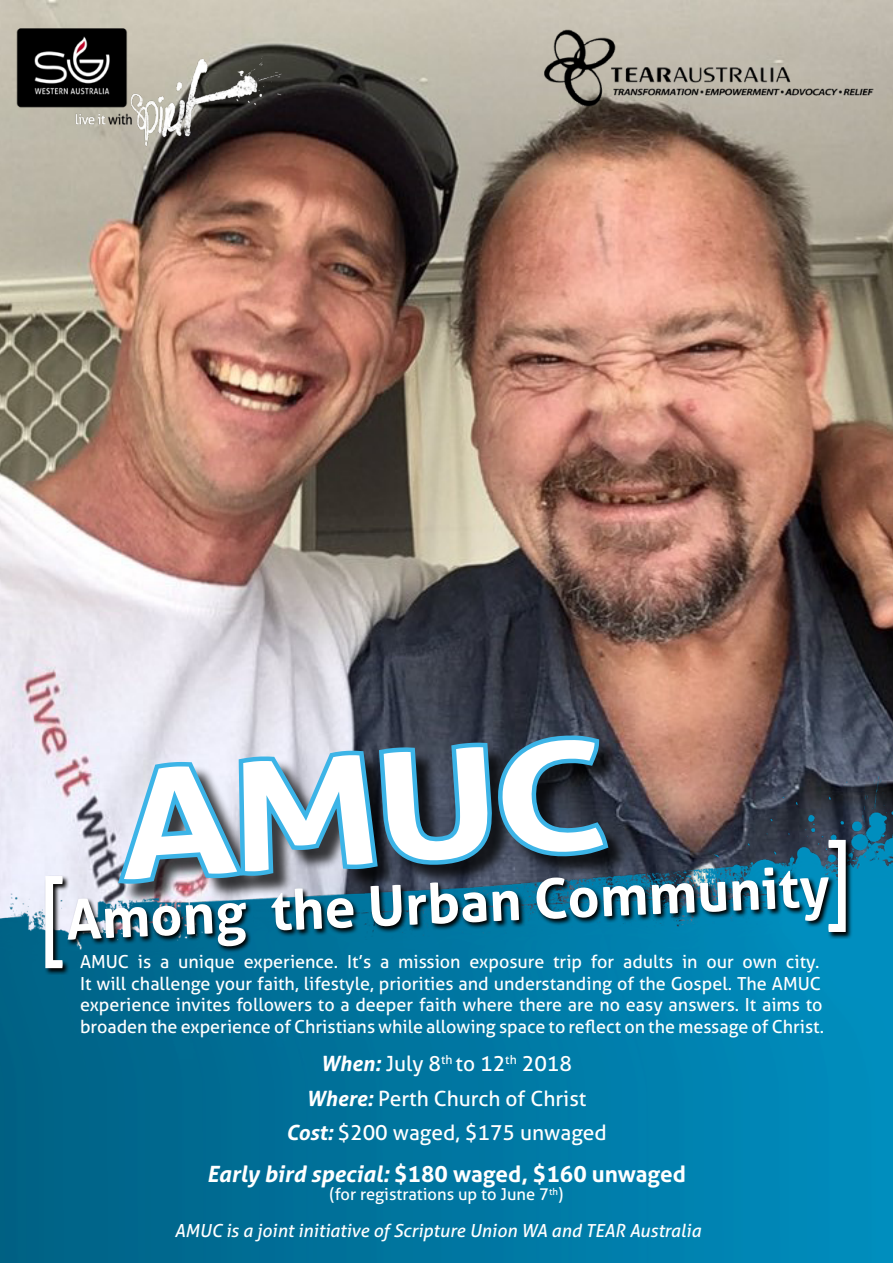
<style>
.page{position:relative;width:893px;height:1263px;background:#fff}
.page>*{position:absolute;margin:0;border:0;box-sizing:border-box;transform-origin:0 0}
.t1{font:700 150px "Aller";color:#fff;scale:1.23 1}
.t2{font:700 55.5px "Aller";color:#fff}
.t3{font:700 22.5px "Aller";color:#fff}
.t4{font:21px/34.5px "Aller";color:#fff;text-align:center}
.t5{font:18px/21.6px "Aller";color:#fff}
.t6{font:italic 18px "Aller";color:#fff}
.t7{font:16.5px "Aller";color:#fff}
.s1{font-weight:700;font-style:italic}
.s2{font-style:italic}
</style>
<div class="page">
<img style="left:0;top:0;width:893px;height:748px">
<img style="left:539px;top:22px;width:342px;height:91px">
<svg style="left:113px;top:730px;width:501px;height:18px"></svg>
<img style="left:0;top:748px;width:893px;height:515px">
<svg style="left:67px;top:867px;width:769px;height:86px"></svg>
<svg style="left:827px;top:839px;width:26px;height:100px"></svg>
<svg style="left:828px;top:840px;width:18px;height:92px"></svg>
<svg style="left:45px;top:875px;width:25px;height:100px"></svg>
<svg style="left:45px;top:876px;width:18px;height:92px"></svg>
<img style="left:0;top:17px;width:305px;height:140px">
<h1 class="t1" style="left:112px;top:734px;width:399px;rotate:-4deg">AMUC</h1>
<h2 class="t2" style="left:65px;top:882px;width:766px;rotate:-2deg">Among the Urban Community</h2>
<p class="t5" style="left:80px;top:951px;width:746px">AMUC is a unique experience. It’s a mission exposure trip for adults in our own city.<br>It will challenge your faith, lifestyle, priorities and understanding of the Gospel. The AMUC experience invites followers to a deeper faith where there are no easy answers. It aims to broaden the experience of Christians while allowing space to reflect on the message of Christ.</p>
<p class="t4" style="left:286px;top:1047px;width:322px"><span class="s1">When:</span> July 8<sup>th</sup> to 12<sup>th</sup> 2018<br><span class="s1">Where:</span> Perth Church of Christ<br><span class="s1">Cost:</span> $200 waged, $175 unwaged</p>
<p class="t3" style="left:207px;top:1160px;width:481px"><span class="s2">Early bird special:</span> $180 waged, $160 unwaged</p>
<p class="t7" style="left:330px;top:1184px;width:235px">(for registrations up to June 7<sup>th</sup>)</p>
<p class="t6" style="left:174px;top:1219px;width:528px">AMUC is a joint initiative of Scripture Union WA and TEAR Australia</p>
</div>
